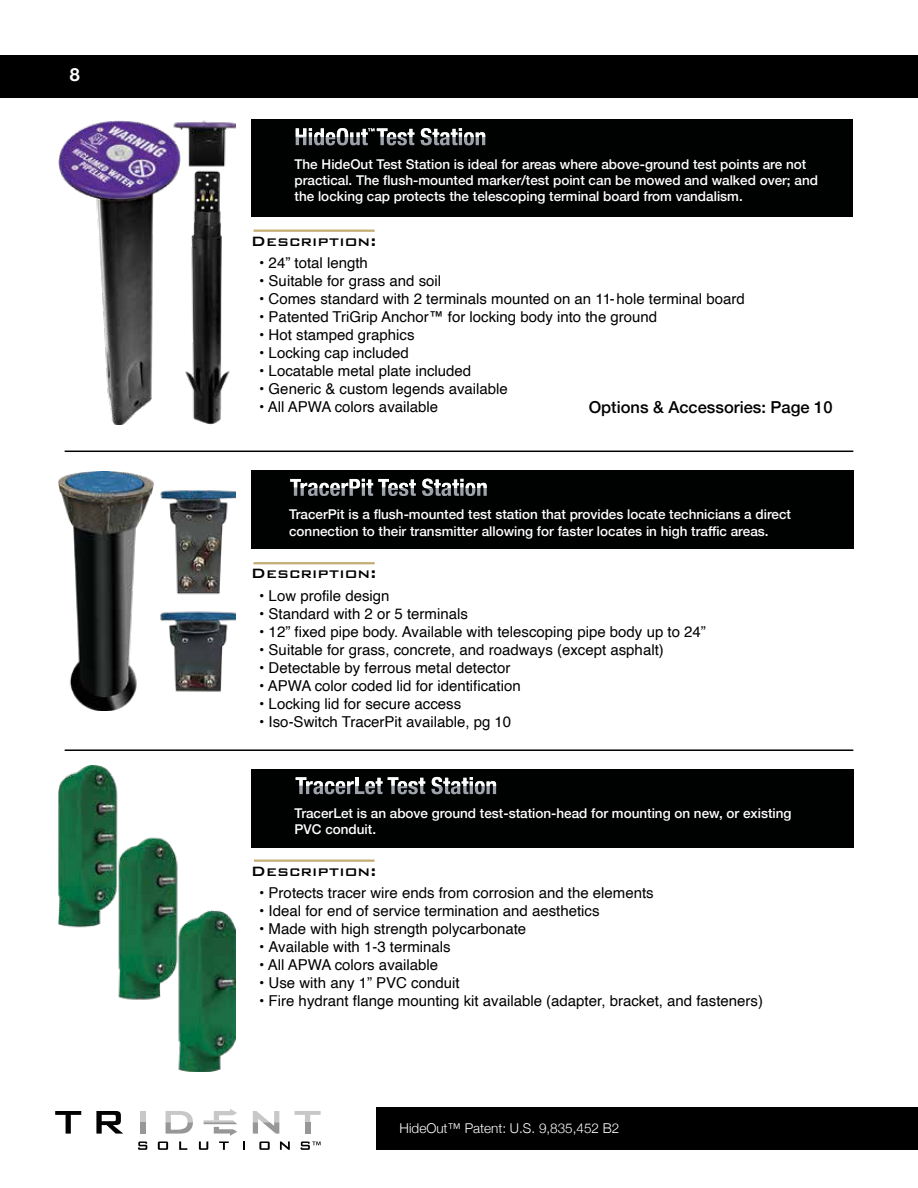
<style>
.page{position:relative;width:918px;height:1188px;background:#fff}
.page>*{position:absolute;margin:0;border:0;box-sizing:border-box;transform-origin:0 0}
.t1{font:500 18px "Bank Gothic BT";color:#000101}
.t2{font:700 18px "Helvetica Neue";color:#fff}
.t3{font:500 16.5px "Helvetica Neue";color:#000101}
.t4{font:15px "Helvetica";color:#000101}
.t5{font:500 13.5px/16.2px "Helvetica Neue";color:#fff}
.t6{font:300 13.5px "Helvetica Neue";color:#fff}
</style>
<div class="page">
<div style="left:0;top:55px;width:918px;height:43px;background:#000"></div>
<div style="left:376px;top:1107px;width:542px;height:43px;background:#000"></div>
<svg style="left:55px;top:1111px;width:26px;height:23px"></svg>
<svg style="left:96px;top:1111px;width:27px;height:23px"></svg>
<div style="left:140px;top:1111px;width:5px;height:11px;background:#c8c8c8"></div>
<svg style="left:295px;top:1111px;width:26px;height:11px"></svg>
<div style="left:140px;top:1122px;width:5px;height:12px;background:#979797"></div>
<svg style="left:166px;top:1111px;width:27px;height:23px"></svg>
<div style="left:305px;top:1122px;width:5px;height:12px;background:#979797"></div>
<svg style="left:253px;top:1111px;width:26px;height:23px"></svg>
<svg style="left:138px;top:1141px;width:9px;height:9px"></svg>
<svg style="left:158px;top:1141px;width:10px;height:9px"></svg>
<svg style="left:179px;top:1141px;width:8px;height:9px"></svg>
<svg style="left:199px;top:1109px;width:38px;height:41px"></svg>
<svg style="left:243px;top:1141px;width:2px;height:9px"></svg>
<svg style="left:259px;top:1141px;width:11px;height:9px"></svg>
<svg style="left:280px;top:1141px;width:10px;height:9px"></svg>
<svg style="left:301px;top:1141px;width:20px;height:9px"></svg>
<div style="left:251px;top:120px;width:602px;height:97px;background:#000101"></div>
<hr style="left:253px;top:230px;width:122px;height:2px;background:#c4ac73">
<svg style="left:296px;top:128px;width:118px;height:17px"></svg>
<svg style="left:421px;top:128px;width:64px;height:17px"></svg>
<img style="left:59px;top:120px;width:176px;height:305px">
<hr style="left:65px;top:451px;width:788px;height:1px;background:#000101">
<hr style="left:65px;top:749px;width:788px;height:2px;background:#000101">
<div style="left:251px;top:470px;width:602px;height:79px;background:#000101"></div>
<div style="left:251px;top:769px;width:602px;height:79px;background:#000101"></div>
<hr style="left:253px;top:562px;width:122px;height:2px;background:#c4ac73">
<hr style="left:254px;top:860px;width:121px;height:2px;background:#c4ac73">
<img style="left:59px;top:766px;width:177px;height:306px">
<svg style="left:296px;top:777px;width:129px;height:17px"></svg>
<svg style="left:431px;top:777px;width:65px;height:17px"></svg>
<svg style="left:290px;top:479px;width:126px;height:17px"></svg>
<svg style="left:422px;top:479px;width:65px;height:17px"></svg>
<img style="left:59px;top:471px;width:177px;height:239px">
<p class="t2" style="left:70px;top:60px;width:12px">8</p>
<p class="t5" style="left:295px;top:155px;width:525px">The HideOut Test Station is ideal for areas where above-ground test points are not practical. The flush-mounted marker/test point can be mowed and walked over; and the locking cap protects the telescoping terminal board from vandalism.</p>
<p class="t1" style="left:251px;top:232px;width:127px">Description:</p>
<p class="t4" style="left:259px;top:252px;width:110px">• 24” total length</p>
<p class="t4" style="left:259px;top:270px;width:183px">• Suitable for grass and soil</p>
<p class="t4" style="left:259px;top:288px;width:487px">• Comes standard with 2 terminals mounted on an 11-hole terminal board</p>
<p class="t4" style="left:259px;top:306px;width:399px">• Patented TriGrip Anchor™ for locking body into the ground</p>
<p class="t4" style="left:259px;top:324px;width:157px">• Hot stamped graphics</p>
<p class="t4" style="left:259px;top:342px;width:151px">• Locking cap included</p>
<p class="t4" style="left:259px;top:360px;width:214px">• Locatable metal plate included</p>
<p class="t4" style="left:259px;top:378px;width:250px">• Generic &amp; custom legends available</p>
<p class="t4" style="left:259px;top:396px;width:180px">• All APWA colors available</p>
<p class="t3" style="left:589px;top:394px;width:245px">Options &amp; Accessories: Page 10</p>
<p class="t5" style="left:289px;top:505px;width:503px">TracerPit is a flush-mounted test station that provides locate technicians a direct connection to their transmitter allowing for faster locates in high traffic areas.</p>
<p class="t1" style="left:251px;top:564px;width:127px">Description:</p>
<p class="t4" style="left:259px;top:584px;width:132px">• Low profile design</p>
<p class="t4" style="left:259px;top:602px;width:210px">• Standard with 2 or 5 terminals</p>
<p class="t4" style="left:259px;top:620px;width:448px">• 12” fixed pipe body. Available with telescoping pipe body up to 24”</p>
<p class="t4" style="left:259px;top:638px;width:406px">• Suitable for grass, concrete, and roadways (except asphalt)</p>
<p class="t4" style="left:259px;top:656px;width:253px">• Detectable by ferrous metal detector</p>
<p class="t4" style="left:259px;top:674px;width:263px">• APWA color coded lid for identification</p>
<p class="t4" style="left:259px;top:692px;width:203px">• Locking lid for secure access</p>
<p class="t4" style="left:259px;top:710px;width:254px">• Iso-Switch TracerPit available, pg 10</p>
<p class="t5" style="left:295px;top:804px;width:498px">TracerLet is an above ground test-station-head for mounting on new, or existing<br>PVC conduit.</p>
<p class="t1" style="left:251px;top:861px;width:127px">Description:</p>
<p class="t4" style="left:259px;top:882px;width:396px">• Protects tracer wire ends from corrosion and the elements</p>
<p class="t4" style="left:259px;top:900px;width:342px">• Ideal for end of service termination and aesthetics</p>
<p class="t4" style="left:259px;top:918px;width:269px">• Made with high strength polycarbonate</p>
<p class="t4" style="left:259px;top:936px;width:193px">• Available with 1-3 terminals</p>
<p class="t4" style="left:259px;top:954px;width:180px">• All APWA colors available</p>
<p class="t4" style="left:259px;top:972px;width:202px">• Use with any 1” PVC conduit</p>
<p class="t4" style="left:259px;top:990px;width:505px">• Fire hydrant flange mounting kit available (adapter, bracket, and fasteners)</p>
<p class="t6" style="left:400px;top:1118px;width:221px">HideOut™ Patent: U.S. 9,835,452 B2</p>
</div>
